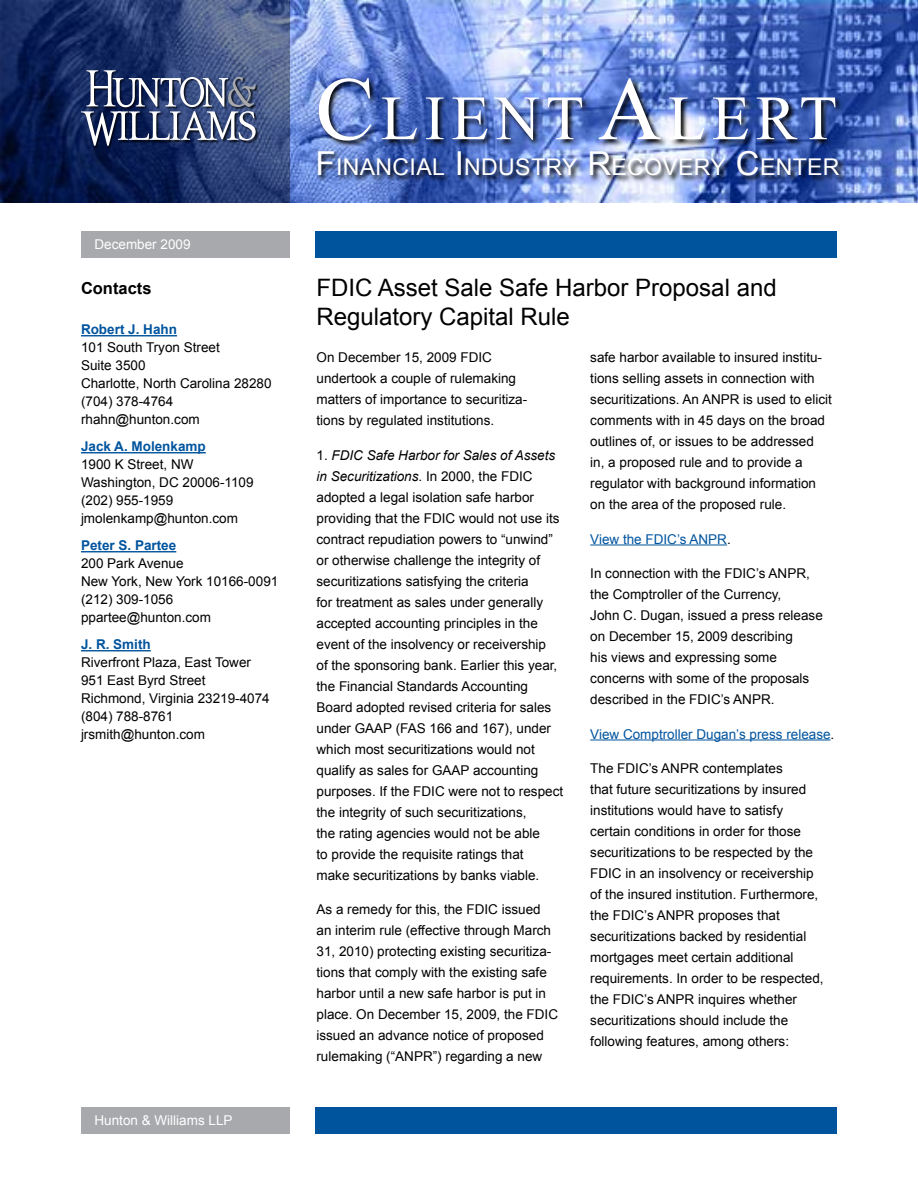
<style>
.page{position:relative;width:918px;height:1188px;background:#fff}
.page>*{position:absolute;margin:0;border:0;box-sizing:border-box;transform-origin:0 0}
.t1{font:63px "Times New Roman";letter-spacing:.1em;color:#fff}
.t2{font:24px/28.5px "Arial";color:#000}
.t3{font:23.1px "Arial";letter-spacing:.015em;color:#fff}
.t4{font:700 16.5px "Arial";color:#000}
.t5{font:13.5px/21px "Arial";color:#000}
.t6{font:13.5px "Arial";color:#00549e}
.t7{font:700 13.5px "Arial";color:#00549e}
.t8{font:13.5px "Arial";color:#fff}
.s1{font-size:90px}
.s2{font-size:33px}
.s3{font-style:italic}
.s4{color:#000}
</style>
<div class="page">
<img style="left:290px;top:0;width:628px;height:202px">
<svg style="left:0;top:0;width:290px;height:202px;background:#203466"></svg>
<div style="left:316px;top:1107px;width:521px;height:27px;background:#00549e"></div>
<div style="left:316px;top:231px;width:521px;height:27px;background:#00549e"></div>
<div style="left:81px;top:231px;width:209px;height:27px;background:#a7a9ac"></div>
<div style="left:81px;top:1107px;width:209px;height:27px;background:#a7a9ac"></div>
<div style="left:81px;top:71px;width:183px;height:84px;background:#000;opacity:.75"></div>
<svg style="left:81px;top:70px;width:175px;height:76px"></svg>
<img style="left:317px;top:77px;width:601px;height:73px">
<img style="left:316px;top:150px;width:602px;height:53px">
<hr style="left:590px;top:544px;width:137px;height:1px;background:#00549e">
<hr style="left:590px;top:739px;width:241px;height:1px;background:#00549e">
<hr style="left:81px;top:335px;width:96px;height:1px;background:#00549e">
<hr style="left:81px;top:452px;width:125px;height:1px;background:#00549e">
<hr style="left:81px;top:551px;width:95px;height:1px;background:#00549e">
<hr style="left:81px;top:650px;width:70px;height:1px;background:#00549e">
<p class="t8" style="left:94px;top:235px;width:98px">December 2009</p>
<p class="t4" style="left:81px;top:277px;width:72px">Contacts</p>
<p class="t7" style="left:81px;top:321px;width:98px">Robert J. Hahn</p>
<p class="t5" style="left:81px;top:339px;width:192px;line-height:18px">101 South Tryon Street<br>Suite 3500<br>Charlotte, North Carolina 28280 (704) 378-4764 rhahn@hunton.com</p>
<p class="t7" style="left:81px;top:438px;width:126px">Jack A. Molenkamp</p>
<p class="t5" style="left:81px;top:456px;width:174px;line-height:18px">1900 K Street, NW<br>Washington, DC 20006-1109 (202) 955-1959 jmolenkamp@hunton.com</p>
<p class="t7" style="left:81px;top:537px;width:97px">Peter S. Partee</p>
<p class="t5" style="left:81px;top:555px;width:199px;line-height:18px">200 Park Avenue<br>New York, New York 10166-0091 (212) 309-1056 ppartee@hunton.com</p>
<p class="t7" style="left:81px;top:636px;width:71px">J. R. Smith</p>
<p class="t5" style="left:81px;top:654px;width:190px;line-height:18px">Riverfront Plaza, East Tower<br>951 East Byrd Street<br>Richmond, Virginia 23219-4074 (804) 788-8761 jrsmith@hunton.com</p>
<p class="t8" style="left:94px;top:1112px;width:140px">Hunton &amp; Williams LLP</p>
<h1 class="t1" style="left:316px;top:76px;width:523px"><span class="s1">C</span>LIENT <span class="s1">A</span>LERT</h1>
<h3 class="t3" style="left:316px;top:152px;width:525px"><span class="s2">F</span>INANCIAL <span class="s2">I</span> NDUSTRY <span class="s2">R</span>ECOVERY <span class="s2">C</span>ENTER</h3>
<h2 class="t2" style="left:316px;top:274px;width:462px">FDIC Asset Sale Safe Harbor Proposal and<br>Regulatory Capital Rule</h2>
<p class="t5" style="left:316px;top:347px;width:212px">On December 15, 2009 FDIC undertook a couple of rulemaking matters of importance to securitiza&shy;tions by regulated institutions.</p>
<p class="t5" style="left:316px;top:444px;width:248px">1. <span class="s3">FDIC Safe Harbor for Sales of Assets in Securitizations</span>. In 2000, the FDIC adopted a legal isolation safe harbor providing that the FDIC would not use its contract repudiation powers to “unwind” or otherwise challenge the integrity of securitizations satisfying the criteria<br>for treatment as sales under generally accepted accounting principles in the event of the insolvency or receivership<br>of the sponsoring bank. Earlier this year, the Financial Standards Accounting Board adopted revised criteria for sales under GAAP (FAS 166 and 167), under which most securitizations would not qualify as sales for GAAP accounting purposes. If the FDIC were not to respect the integrity of such securitizations,<br>the rating agencies would not be able<br>to provide the requisite ratings that<br>make securitizations by banks viable.</p>
<p class="t5" style="left:316px;top:899px;width:243px">As a remedy for this, the FDIC issued an interim rule (effective through March 31, 2010) protecting existing securitiza&shy;tions that comply with the existing safe harbor until a new safe harbor is put in place. On December 15, 2009, the FDIC issued an advance notice of proposed rulemaking (“ANPR”) regarding a new</p>
<p class="t5" style="left:590px;top:347px;width:243px">safe harbor available to insured institu&shy;tions selling assets in connection with securitizations. An ANPR is used to elicit comments with in 45 days on the broad outlines of, or issues to be addressed<br>in, a proposed rule and to provide a regulator with background information on the area of the proposed rule.</p>
<p class="t6" style="left:590px;top:530px;width:142px">View the FDIC’s ANPR<span class="s4">.</span></p>
<p class="t5" style="left:590px;top:563px;width:234px">In connection with the FDIC’s ANPR, the Comptroller of the Currency,<br>John C. Dugan, issued a press release on December 15, 2009 describing<br>his views and expressing some concerns with some of the proposals described in the FDIC’s ANPR.</p>
<p class="t6" style="left:590px;top:725px;width:246px">View Comptroller Dugan’s press release<span class="s4">.</span></p>
<p class="t5" style="left:590px;top:758px;width:235px">The FDIC’s ANPR contemplates<br>that future securitizations by insured institutions would have to satisfy certain conditions in order for those securitizations to be respected by the FDIC in an insolvency or receivership of the insured institution. Furthermore, the FDIC’s ANPR proposes that securitizations backed by residential mortgages meet certain additional requirements. In order to be respected, the FDIC’s ANPR inquires whether securitizations should include the following features, among others:</p>
</div>
